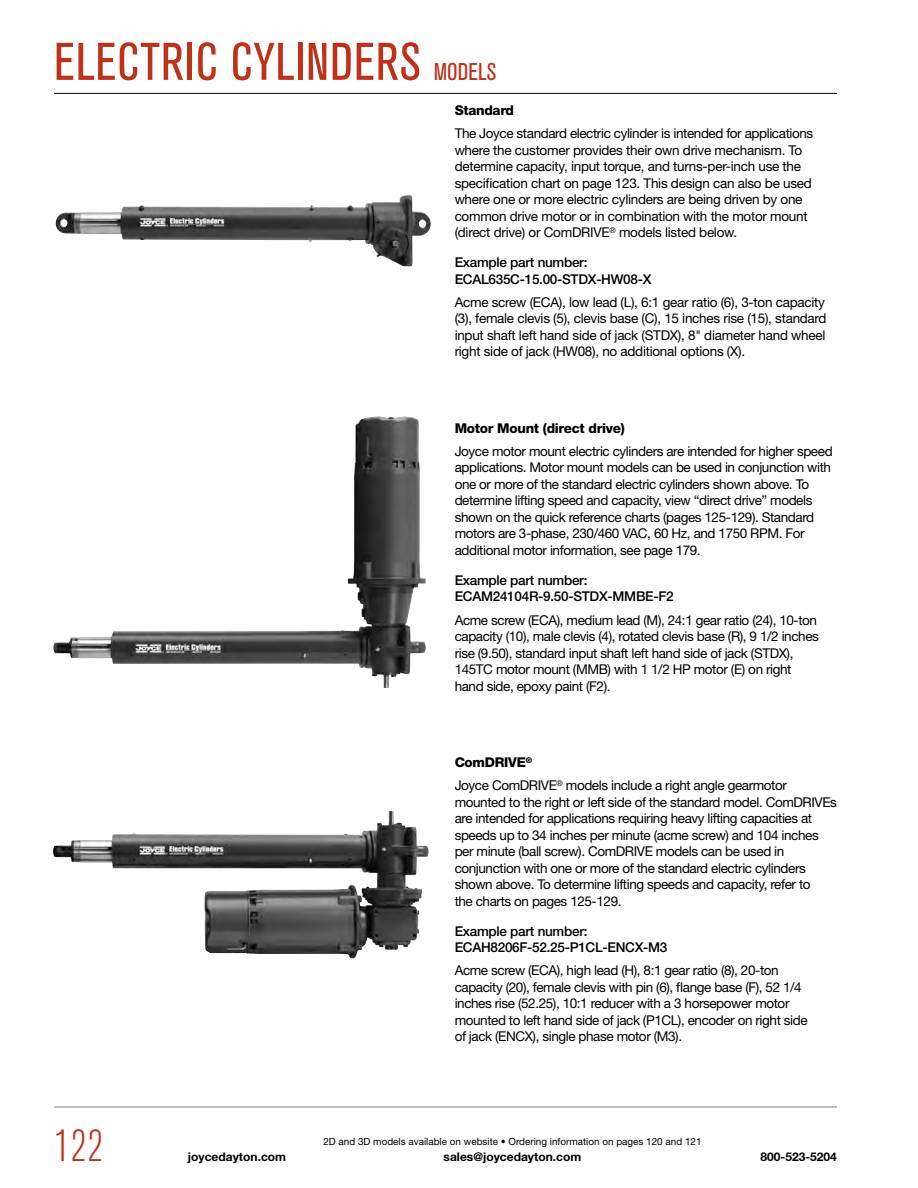
<style>
.page{position:relative;width:918px;height:1188px;background:#fff}
.page>*{position:absolute;margin:0;border:0;box-sizing:border-box;transform-origin:0 0}
.t1{font:condensed 52.5px "Akzidenz Grotesk BQ";letter-spacing:.02em;color:#c0311a}
.t2{font:300 condensed 45px "Akzidenz Grotesk BQ";color:#c0311a}
.t3{font:13.5px/16.5px "Helvetica Neue LT Std";letter-spacing:-.03em;color:#000}
.t4{font:500 13.5px/16.5px "Helvetica Neue LT Std";letter-spacing:-.02em;color:#000}
.t5{font:800 13.5px "Helvetica Neue LT Std";letter-spacing:-.02em;color:#000}
.t6{font:700 12px "Helvetica Neue LT Std";color:#000}
.t7{font:9.9px "Helvetica Neue LT Std";color:#000}
.s1{font-size:24px}
.s2{font-weight:800}
</style>
<div class="page">
<hr style="left:54px;top:93px;width:783px;height:1px;background:#000">
<hr style="left:54px;top:1107px;width:783px;height:1px;background:#808285">
<img style="left:56px;top:195px;width:375px;height:71px">
<img style="left:53px;top:811px;width:366px;height:147px">
<img style="left:53px;top:416px;width:373px;height:272px">
<h1 class="t1" style="left:54px;top:32px;width:444px">ELECTRIC CYLINDERS <span class="s1">MODELS</span></h1>
<p class="t5" style="left:455px;top:102px;width:61px">Standard</p>
<p class="t3" style="left:455px;top:125px;width:360px">The Joyce standard electric cylinder is intended for applications where the customer provides their own drive mechanism. To determine capacity, input torque, and turns-per-inch use the specification chart on page 123. This design can also be used where one or more electric cylinders are being driven by one common drive motor or in combination with the motor mount (direct drive) or ComDRIVE<sup>®</sup> models listed below.</p>
<p class="t4" style="left:455px;top:254px;width:198px">Example part number:<br>ECAL635C-15.00-STDX-HW08-X</p>
<p class="t3" style="left:455px;top:294px;width:373px">Acme screw (ECA), low lead (L), 6:1 gear ratio (6), 3-ton capacity (3), female clevis (5), clevis base (C), 15 inches rise (15), standard input shaft left hand side of jack (STDX), 8" diameter hand wheel right side of jack (HW08), no additional options (X).</p>
<p class="t5" style="left:455px;top:420px;width:172px">Motor Mount (direct drive)</p>
<p class="t3" style="left:455px;top:443px;width:380px">Joyce motor mount electric cylinders are intended for higher speed applications. Motor mount models can be used in conjunction with one or more of the standard electric cylinders shown above. To determine lifting speed and capacity, view “direct drive” models shown on the quick reference charts (pages 125-129). Standard motors are 3-phase, 230/460 VAC, 60 Hz, and 1750 RPM. For additional motor information, see page 179.</p>
<p class="t4" style="left:455px;top:572px;width:221px">Example part number:<br>ECAM24104R-9.50-STDX-MMBE-F2</p>
<p class="t3" style="left:455px;top:611px;width:366px">Acme screw (ECA), medium lead (M), 24:1 gear ratio (24), 10-ton capacity (10), male clevis (4), rotated clevis base (R), 9 1/2 inches rise (9.50), standard input shaft left hand side of jack (STDX), 145TC motor mount (MMB) with 1 1/2 HP motor (E) on right hand side, epoxy paint (F2).</p>
<h2 class="t2" style="left:54px;top:1121px;width:51px">122</h2>
<p class="t6" style="left:188px;top:1149px;width:100px">joycedayton.com</p>
<p class="t3" style="left:455px;top:750px;width:334px;line-height:23.2px"><span class="s2">ComDRIVE</span><sup>®<br></sup>Joyce ComDRIVE<sup>®</sup> models include a right angle gearmotor</p>
<p class="t3" style="left:455px;top:794px;width:384px">mounted to the right or left side of the standard model. ComDRIVEs are intended for applications requiring heavy lifting capacities at speeds up to 34 inches per minute (acme screw) and 104 inches per minute (ball screw). ComDRIVE models can be used in conjunction with one or more of the standard electric cylinders shown above. To determine lifting speeds and capacity, refer to<br>the charts on pages 125-129.</p>
<p class="t4" style="left:455px;top:923px;width:214px">Example part number:<br>ECAH8206F-52.25-P1CL-ENCX-M3</p>
<p class="t3" style="left:455px;top:962px;width:354px">Acme screw (ECA), high lead (H), 8:1 gear ratio (8), 20-ton capacity (20), female clevis with pin (6), flange base (F), 52 1/4 inches rise (52.25), 10:1 reducer with a 3 horsepower motor mounted to left hand side of jack (P1CL), encoder on right side of jack (ENCX), single phase motor (M3).</p>
<p class="t7" style="left:323px;top:1135px;width:380px">2D and 3D models available on website • Ordering information on pages 120 and 121</p>
<p class="t6" style="left:444px;top:1149px;width:139px">sales@joycedayton.com</p>
<p class="t6" style="left:761px;top:1149px;width:78px">800-523-5204</p>
</div>
